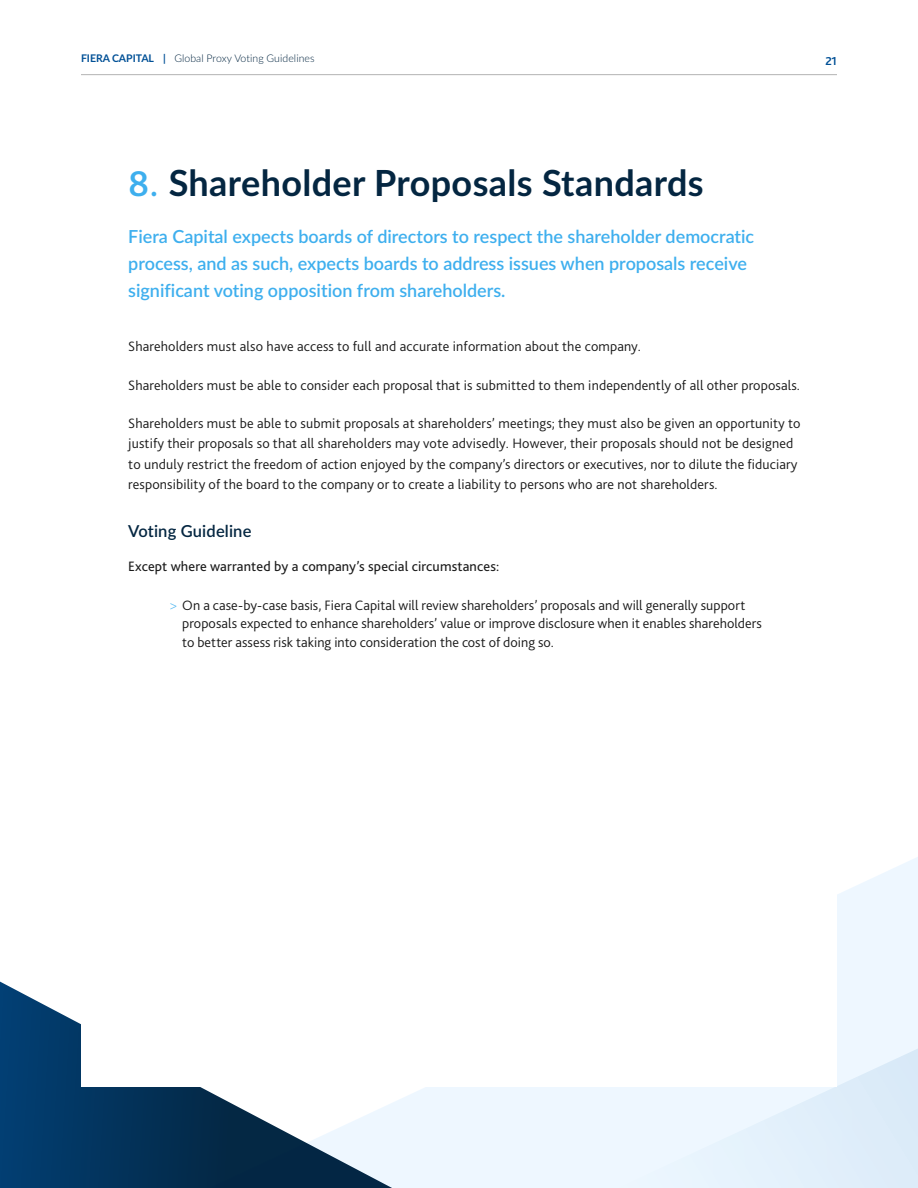
<style>
.page{position:relative;width:918px;height:1188px;background:#fff}
.page>*{position:absolute;margin:0;border:0;box-sizing:border-box;transform-origin:0 0}
.t1{font:700 36px "Lato";letter-spacing:.01em;color:#042641}
.t2{font:600 18px/27px "Lato";color:#3eafee}
.t3{font:600 16.5px "Lato";letter-spacing:.01em;color:#042641}
.t4{font:300 14.25px/20.2px "Bliss 2";letter-spacing:.01em;color:#1a1a1a}
.t5{font:14.25px "Bliss 2";letter-spacing:.01em;color:#1a1a1a}
.t6{font:700 12px "Bliss 2";color:#005096}
.t7{font:300 10.5px "Lato";letter-spacing:.005em;color:#042641}
.s1{font-weight:700;color:#005096}
.s2{font-family:"Bliss 2";font-weight:500;font-size:37.5px;color:#3eafee}
.s3{font-weight:200;color:#51b7f0}
</style>
<div class="page">
<svg style="left:837px;top:857px;width:81px;height:161px;background:#f0f7ff"></svg>
<svg style="left:402px;top:1018px;width:516px;height:170px;background:#e9f3fd"></svg>
<svg style="left:0;top:981px;width:402px;height:207px"></svg>
<div style="left:81px;top:108px;width:756px;height:979px;background:#fff"></div>
<hr style="left:81px;top:74px;width:756px;height:1px;background:#b3b3b3">
<p class="t7" style="left:81px;top:51px;width:235px"><span class="s1">FIERA CAPITAL |</span> Global Proxy Voting Guidelines</p>
<p class="t6" style="left:825px;top:53px;width:13px">21</p>
<h1 class="t1" style="left:128px;top:156px;width:577px"><span class="s2">8.</span> Shareholder Proposals Standards</h1>
<p class="t2" style="left:128px;top:222px;width:628px">Fiera Capital expects boards of directors to respect the shareholder democratic process, and as such, expects boards to address issues when proposals receive significant voting opposition from shareholders.</p>
<p class="t4" style="left:128px;top:336px;width:512px">Shareholders must also have access to full and accurate information about the company.</p>
<p class="t4" style="left:128px;top:374px;width:672px">Shareholders must be able to consider each proposal that is submitted to them independently of all other proposals.</p>
<p class="t4" style="left:128px;top:413px;width:674px">Shareholders must be able to submit proposals at shareholders’ meetings; they must also be given an opportunity to justify their proposals so that all shareholders may vote advisedly. However, their proposals should not be designed to unduly restrict the freedom of action enjoyed by the company’s directors or executives, nor to dilute the fiduciary responsibility of the board to the company or to create a liability to persons who are not shareholders.</p>
<p class="t3" style="left:128px;top:519px;width:125px">Voting Guideline</p>
<p class="t5" style="left:128px;top:557px;width:372px">Except where warranted by a company’s special circumstances:</p>
<p class="t4" style="left:182px;top:595px;width:581px;line-height:18.8px;text-indent:-13px"><span class="s3">&gt;</span> On a case-by-case basis, Fiera Capital will review shareholders’ proposals and will generally support proposals expected to enhance shareholders’ value or improve disclosure when it enables shareholders to better assess risk taking into consideration the cost of doing so.</p>
</div>
